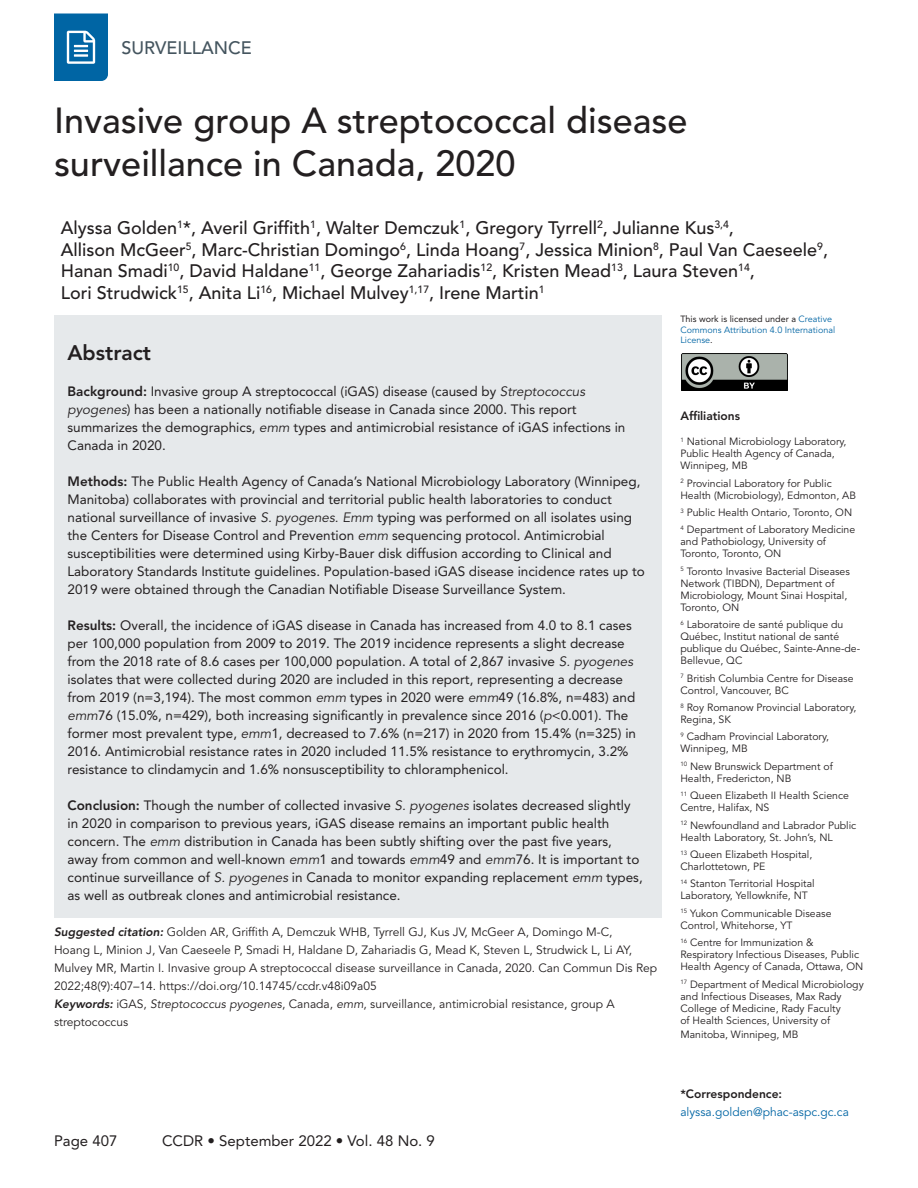
<style>
.page{position:relative;width:918px;height:1188px;background:#fff}
.page>*{position:absolute;margin:0;border:0;box-sizing:border-box;transform-origin:0 0}
.A_-_H2{font:500 36px/43.2px "Avenir LT Std";color:#231f20}
.A_-_H3{font:800 21px "Avenir LT Std";color:#231f20}
.A_-_Names{font:500 18px/21.6px "Avenir LT Std";color:#231f20}
.t1{font:500 18px "Avenir LT Std";color:#45555f}
.t2{font:15px "Avenir LT Std";color:#231f20}
.A_-_Body{font:13.5px/18px "Avenir LT Std";color:#231f20}
.A_-_Suggested_Citati{font:12px/18px "Avenir LT Std";color:#231f20}
.A_-_Sidebar_Corresp{font:12px/18px "Avenir LT Std";color:#0065a4}
.A_-_Sidebar_Header{font:800 12px "Avenir LT Std";color:#231f20}
.A_-_Sidebar{font:10.5px/12px "Avenir LT Std";color:#231f20}
.A_-_Table_-_Footnote{font:9px/10.5px "Avenir LT Std";color:#0065a4}
.s1{font-weight:800}
.s2{font-style:italic}
.s3{font-weight:800;font-style:italic}
.s4{color:#231f20}
.s5{font-weight:800;color:#231f20}
</style>
<div class="page">
<svg style="left:54px;top:14px;width:54px;height:67px;background:#1c76ae"></svg>
<div style="left:54px;top:315px;width:608px;height:603px;background:#e6e9eb"></div>
<img style="left:682px;top:353px;width:105px;height:37px">
<h3 class="t1" style="left:122px;top:37px;width:132px">SURVEILLANCE</h3>
<p class="A_-_H2" style="left:54px;top:100px;width:635px">Invasive group A streptococcal disease surveillance in Canada, 2020</p>
<p class="A_-_Names" style="left:61px;top:217px;width:769px">Alyssa Golden<sup>1</sup>*, Averil Griffith<sup>1</sup>, Walter Demczuk<sup>1</sup>, Gregory Tyrrell<sup>2</sup>, Julianne Kus<sup>3,4</sup>,<br>Allison McGeer<sup>5</sup>, Marc-Christian Domingo<sup>6</sup>, Linda Hoang<sup>7</sup>, Jessica Minion<sup>8</sup>, Paul Van Caeseele<sup>9</sup>, Hanan Smadi<sup>10</sup>, David Haldane<sup>11</sup>, George Zahariadis<sup>12</sup>, Kristen Mead<sup>13</sup>, Laura Steven<sup>14</sup>,<br>Lori Strudwick<sup>15</sup>, Anita Li<sup>16</sup>, Michael Mulvey<sup>1,17</sup>, Irene Martin<sup>1</sup></p>
<p class="A_-_H3" style="left:68px;top:340px;width:85px">Abstract</p>
<p class="A_-_Body" style="left:68px;top:382px;width:559px"><span class="s1">Background:</span> Invasive group A streptococcal (iGAS) disease (caused by <span class="s2">Streptococcus pyogenes</span>) has been a nationally notifiable disease in Canada since 2000. This report summarizes the demographics, <span class="s2">emm</span> types and antimicrobial resistance of iGAS infections in Canada in 2020.</p>
<p class="A_-_Body" style="left:68px;top:472px;width:579px"><span class="s1">Methods:</span> The Public Health Agency of Canada’s National Microbiology Laboratory (Winnipeg, Manitoba) collaborates with provincial and territorial public health laboratories to conduct national surveillance of invasive <span class="s2">S. pyogenes. Emm</span> typing was performed on all isolates using the Centers for Disease Control and Prevention <span class="s2">emm</span> sequencing protocol. Antimicrobial susceptibilities were determined using Kirby-Bauer disk diffusion according to Clinical and Laboratory Standards Institute guidelines. Population-based iGAS disease incidence rates up to 2019 were obtained through the Canadian Notifiable Disease Surveillance System.</p>
<p class="A_-_Body" style="left:68px;top:616px;width:570px"><span class="s1">Results:</span> Overall, the incidence of iGAS disease in Canada has increased from 4.0 to 8.1 cases per 100,000 population from 2009 to 2019. The 2019 incidence represents a slight decrease from the 2018 rate of 8.6 cases per 100,000 population. A total of 2,867 invasive <span class="s2">S. pyogenes </span>isolates that were collected during 2020 are included in this report, representing a decrease from 2019 (n=3,194). The most common <span class="s2">emm</span> types in 2020 were <span class="s2">emm</span>49 (16.8%, n=483) and <span class="s2">emm</span>76 (15.0%, n=429), both increasing significantly in prevalence since 2016 (<span class="s2">p</span>&lt;0.001). The former most prevalent type, <span class="s2">emm</span>1, decreased to 7.6% (n=217) in 2020 from 15.4% (n=325) in 2016. Antimicrobial resistance rates in 2020 included 11.5% resistance to erythromycin, 3.2% resistance to clindamycin and 1.6% nonsusceptibility to chloramphenicol.</p>
<p class="A_-_Body" style="left:68px;top:796px;width:577px"><span class="s1">Conclusion:</span> Though the number of collected invasive <span class="s2">S. pyogenes</span> isolates decreased slightly in 2020 in comparison to previous years, iGAS disease remains an important public health concern. The <span class="s2">emm</span> distribution in Canada has been subtly shifting over the past five years, away from common and well-known <span class="s2">emm</span>1 and towards <span class="s2">emm</span>49 and <span class="s2">emm</span>76. It is important to continue surveillance of <span class="s2">S. pyogenes</span> in Canada to monitor expanding replacement <span class="s2">emm</span> types, as well as outbreak clones and antimicrobial resistance.</p>
<p class="A_-_Suggested_Citati" style="left:54px;top:923px;width:605px"><span class="s3">Suggested citation:</span> Golden AR, Griffith A, Demczuk WHB, Tyrrell GJ, Kus JV, McGeer A, Domingo M-C,<br>Hoang L, Minion J, Van Caeseele P, Smadi H, Haldane D, Zahariadis G, Mead K, Steven L, Strudwick L, Li AY, Mulvey MR, Martin I. Invasive group A streptococcal disease surveillance in Canada, 2020. Can Commun Dis Rep 2022;48(9):407–14. https://doi.org/10.14745/ccdr.v48i09a05</p>
<p class="A_-_Suggested_Citati" style="left:54px;top:995px;width:562px"><span class="s3">Keywords:</span> iGAS, <span class="s2">Streptococcus pyogenes</span>, Canada, <span class="s2">emm</span>, surveillance, antimicrobial resistance, group A streptococcus</p>
<p class="t2" style="left:54px;top:1133px;width:65px">Page 407</p>
<p class="t2" style="left:162px;top:1133px;width:274px">CCDR • September 2022 • Vol. 48 No. 9</p>
<p class="A_-_Table_-_Footnote" style="left:680px;top:314px;width:156px"><span class="s4">This work is licensed under a</span> Creative<br>Commons Attribution 4.0 International<br>License<span class="s4">.</span></p>
<p class="A_-_Sidebar_Header" style="left:680px;top:409px;width:61px">Affiliations</p>
<p class="A_-_Sidebar" style="left:680px;top:436px;width:168px"><sup>1</sup> National Microbiology Laboratory,<br>Public Health Agency of Canada,<br>Winnipeg, MB</p>
<p class="A_-_Sidebar" style="left:680px;top:477px;width:177px"><sup>2</sup> Provincial Laboratory for Public<br>Health (Microbiology), Edmonton, AB</p>
<p class="A_-_Sidebar" style="left:680px;top:507px;width:173px"><sup>3</sup> Public Health Ontario, Toronto, ON</p>
<p class="A_-_Sidebar" style="left:680px;top:524px;width:176px"><sup>4</sup> Department of Laboratory Medicine and Pathobiology, University of<br>Toronto, Toronto, ON</p>
<p class="A_-_Sidebar" style="left:680px;top:566px;width:171px"><sup>5</sup> Toronto Invasive Bacterial Diseases<br>Network (TIBDN), Department of<br>Microbiology, Mount Sinai Hospital,<br>Toronto, ON</p>
<p class="A_-_Sidebar" style="left:680px;top:619px;width:181px"><sup>6</sup> Laboratoire de santé publique du<br>Québec, Institut national de santé publique du Québec, Sainte-Anne-de-<br>Bellevue, QC</p>
<p class="A_-_Sidebar" style="left:680px;top:672px;width:175px"><sup>7</sup> British Columbia Centre for Disease<br>Control, Vancouver, BC</p>
<p class="A_-_Sidebar" style="left:680px;top:702px;width:178px"><sup>8</sup> Roy Romanow Provincial Laboratory,<br>Regina, SK</p>
<p class="A_-_Sidebar" style="left:680px;top:731px;width:150px"><sup>9</sup> Cadham Provincial Laboratory,<br>Winnipeg, MB</p>
<p class="A_-_Sidebar" style="left:680px;top:761px;width:154px"><sup>10</sup> New Brunswick Department of<br>Health, Fredericton, NB</p>
<p class="A_-_Sidebar" style="left:680px;top:790px;width:170px"><sup>11</sup> Queen Elizabeth II Health Science<br>Centre, Halifax, NS</p>
<p class="A_-_Sidebar" style="left:680px;top:819px;width:177px"><sup>12</sup> Newfoundland and Labrador Public<br>Health Laboratory, St. John’s, NL</p>
<p class="A_-_Sidebar" style="left:680px;top:849px;width:134px"><sup>13</sup> Queen Elizabeth Hospital,<br>Charlottetown, PE</p>
<p class="A_-_Sidebar" style="left:680px;top:878px;width:136px"><sup>14</sup> Stanton Territorial Hospital<br>Laboratory, Yellowknife, NT</p>
<p class="A_-_Sidebar" style="left:680px;top:908px;width:153px"><sup>15</sup> Yukon Communicable Disease<br>Control, Whitehorse, YT</p>
<p class="A_-_Sidebar" style="left:680px;top:937px;width:185px"><sup>16</sup> Centre for Immunization &amp;<br>Respiratory Infectious Diseases, Public<br>Health Agency of Canada, Ottawa, ON</p>
<p class="A_-_Sidebar" style="left:680px;top:978px;width:185px"><sup>17</sup> Department of Medical Microbiology and Infectious Diseases, Max Rady College of Medicine, Rady Faculty<br>of Health Sciences, University of</p>
<p class="A_-_Sidebar" style="left:680px;top:1029px;width:119px">Manitoba, Winnipeg, MB</p>
<p class="A_-_Sidebar_Corresp" style="left:680px;top:1085px;width:170px"><span class="s5">*Correspondence: </span>alyssa.golden@phac-aspc.gc.ca</p>
</div>
